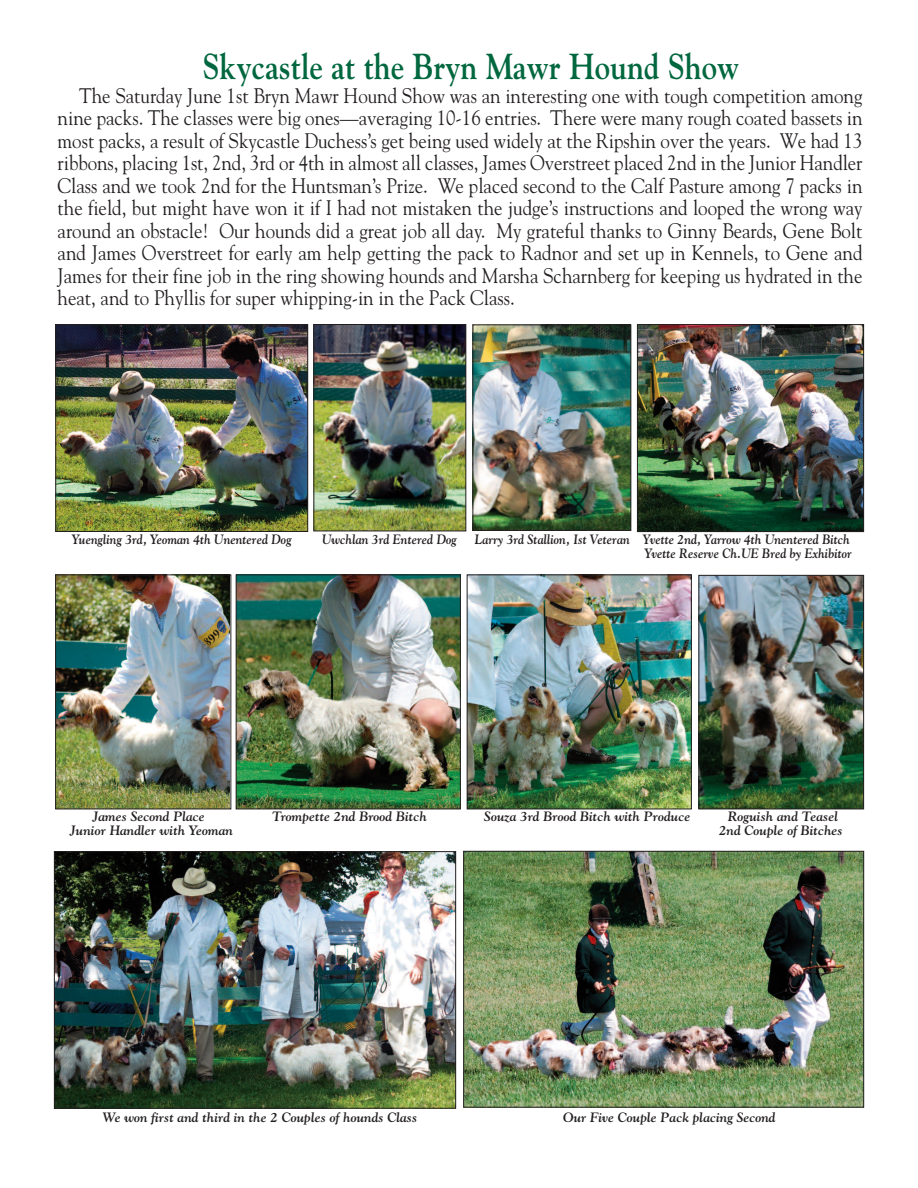
<style>
.page{position:relative;width:918px;height:1188px;background:#fff}
.page>*{position:absolute;margin:0;border:0;box-sizing:border-box;transform-origin:0 0}
.t1{font:700 36px "Goudy";color:#00673e;scale:.85 1}
.t2{font:21px/22.5px "Goudy";color:#231f20;text-align:justify;scale:.9 1}
.t3{font:italic 700 13.5px "Goudy";color:#231f20}
.t4{font:italic 700 13.5px/13.5px "Goudy";color:#231f20;text-align:right;scale:.9 1}
</style>
<div class="page">
<img style="left:639px;top:326px;width:223px;height:204px">
<div style="left:637px;top:324px;width:227px;height:208px;border:1px solid #231f20"></div>
<img style="left:57px;top:326px;width:249px;height:204px">
<div style="left:55px;top:324px;width:253px;height:208px;border:1px solid #231f20"></div>
<img style="left:315px;top:326px;width:149px;height:203px">
<div style="left:313px;top:324px;width:153px;height:207px;border:1px solid #231f20"></div>
<img style="left:474px;top:326px;width:155px;height:203px">
<div style="left:472px;top:324px;width:159px;height:207px;border:1px solid #231f20"></div>
<img style="left:701px;top:577px;width:161px;height:230px">
<div style="left:699px;top:575px;width:165px;height:234px;border:1px solid #231f20"></div>
<img style="left:57px;top:576px;width:172px;height:231px">
<div style="left:55px;top:574px;width:176px;height:235px;border:1px solid #231f20"></div>
<img style="left:238px;top:576px;width:221px;height:231px">
<div style="left:236px;top:574px;width:225px;height:235px;border:1px solid #231f20"></div>
<img style="left:469px;top:576px;width:221px;height:231px">
<div style="left:467px;top:574px;width:225px;height:235px;border:1px solid #231f20"></div>
<img style="left:56px;top:853px;width:398px;height:254px">
<div style="left:54px;top:851px;width:402px;height:258px;border:1px solid #231f20"></div>
<img style="left:465px;top:853px;width:397px;height:253px">
<div style="left:463px;top:851px;width:401px;height:257px;border:1px solid #231f20"></div>
<h1 class="t1" style="left:203px;top:45px;width:633px">Skycastle at the Bryn Mawr Hound Show</h1>
<p class="t2" style="left:58px;top:84px;width:896px;text-indent:22px">The Saturday June 1st Bryn Mawr Hound Show was an interesting one with tough competition among nine packs. The classes were big ones—averaging 10-16 entries. There were many rough coated bassets in most packs, a result of Skycastle Duchess’s get being used widely at the Ripshin over the years. We had 13 ribbons, placing 1st, 2nd, 3rd or 4th in almost all classes, James Overstreet placed 2nd in the Junior Handler Class and we took 2nd for the Huntsman’s Prize. We placed second to the Calf Pasture among 7 packs in the field, but might have won it if I had not mistaken the judge’s instructions and looped the wrong way around an obstacle! Our hounds did a great job all day. My grateful thanks to Ginny Beards, Gene Bolt and James Overstreet for early am help getting the pack to Radnor and set up in Kennels, to Gene and James for their fine job in the ring showing hounds and Marsha Scharnberg for keeping us hydrated in the heat, and to Phyllis for super whipping-in in the Pack Class.</p>
<p class="t4" style="left:72px;top:533px;width:245px">Yuengling 3rd, Yeoman 4th Unentered Dog</p>
<p class="t4" style="left:322px;top:533px;width:151px">Uwchlan 3rd Entered Dog</p>
<p class="t4" style="left:475px;top:533px;width:420px">Larry 3rd Stallion, Ist Veteran Yvette 2nd, Yarrow 4th Unentered Bitch<br>Yvette Reserve Ch.UE Bred by Exhibitor</p>
<p class="t3" style="left:93px;top:809px;width:114px">James Second Place</p>
<p class="t3" style="left:272px;top:809px;width:156px">Trompette 2nd Brood Bitch</p>
<p class="t3" style="left:484px;top:809px;width:208px">Souza 3rd Brood Bitch with Produce</p>
<p class="t3" style="left:728px;top:809px;width:112px">Roguish and Teasel</p>
<p class="t3" style="left:70px;top:822px;width:165px">Junior Handler with Yeoman</p>
<p class="t3" style="left:719px;top:822px;width:125px">2nd Couple of Bitches</p>
<p class="t3" style="left:103px;top:1109px;width:316px">We won first and third in the 2 Couples of hounds Class</p>
<p class="t3" style="left:563px;top:1109px;width:214px">Our Five Couple Pack placing Second</p>
</div>
